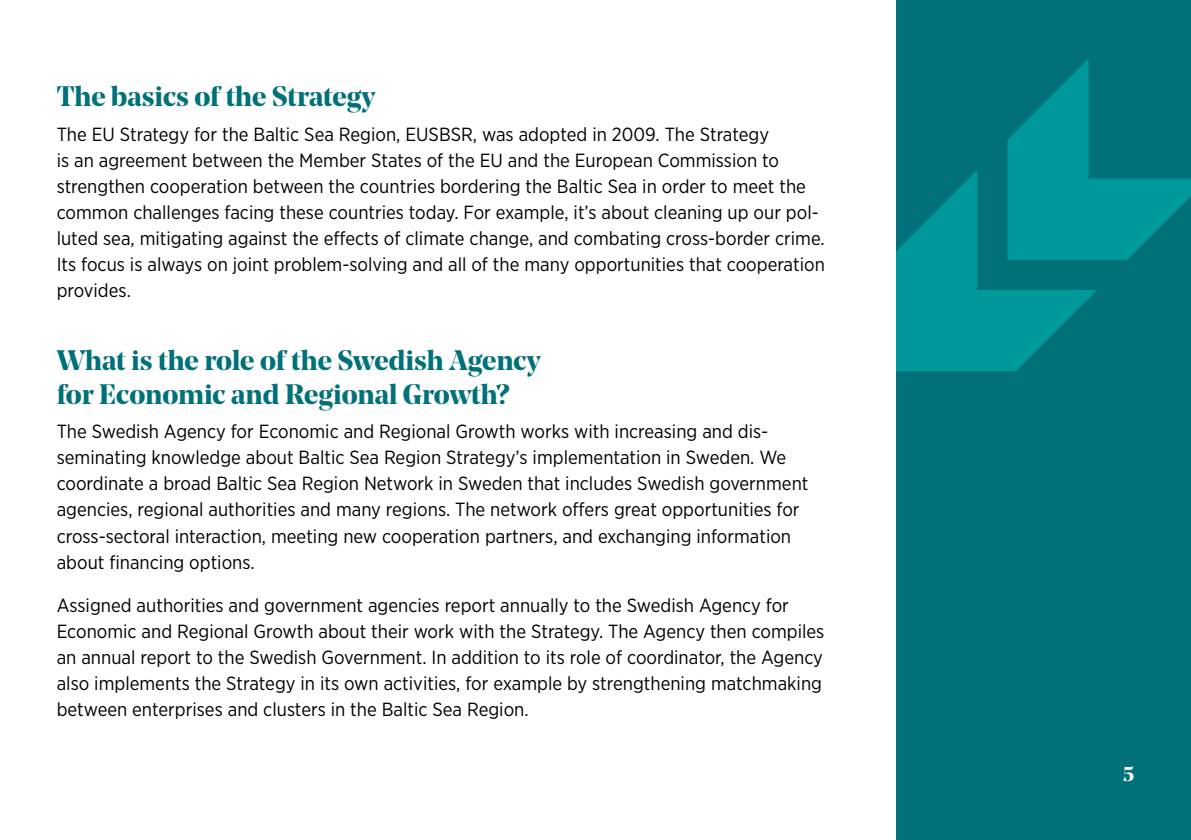
<style>
.page{position:relative;width:1191px;height:840px;background:#fff}
.page>*{position:absolute;margin:0;border:0;box-sizing:border-box;transform-origin:0 0}
.t1{font:700 28px/33.6px "Noe Display";color:#007179}
.t2{font:700 20px "Noe Display";color:#fff}
.Brödtext{font:19px/26px "Gotham Narrow";color:#000}
</style>
<div class="page">
<div style="left:896px;top:0;width:295px;height:839px;background:#007179"></div>
<svg style="left:896px;top:59px;width:295px;height:312px"></svg>
<h3 class="t1" style="left:57px;top:79px;width:320px">The basics of the Strategy</h3>
<p class="Brödtext" style="left:57px;top:120px;width:769px">The EU Strategy for the Baltic Sea Region, EUSBSR, was adopted in 2009. The Strategy<br>is an agreement between the Member States of the EU and the European Commission to strengthen cooperation between the countries bordering the Baltic Sea in order to meet the common challenges facing these countries today. For example, it’s about cleaning up our pol&shy;luted sea, mitigating against the effects of climate change, and combating cross-border crime.<br>Its focus is always on joint problem-solving and all of the many opportunities that cooperation provides.</p>
<h3 class="t1" style="left:57px;top:343px;width:485px">What is the role of the Swedish Agency for Economic and Regional Growth?</h3>
<p class="Brödtext" style="left:57px;top:418px;width:753px">The Swedish Agency for Economic and Regional Growth works with increasing and dis&shy;seminating knowledge about Baltic Sea Region Strategy’s implementation in Sweden. We coordinate a broad Baltic Sea Region Network in Sweden that includes Swedish government agencies, regional authorities and many regions. The network offers great opportunities for cross-sectoral interaction, meeting new cooperation partners, and exchanging information about financing options.</p>
<p class="Brödtext" style="left:57px;top:591px;width:769px">Assigned authorities and government agencies report annually to the Swedish Agency for Economic and Regional Growth about their work with the Strategy. The Agency then compiles an annual report to the Swedish Government. In addition to its role of coordinator, the Agency also implements the Strategy in its own activities, for example by strengthening matchmaking between enterprises and clusters in the Baltic Sea Region.</p>
<p class="t2" style="left:1122px;top:760px;width:13px">5</p>
</div>
